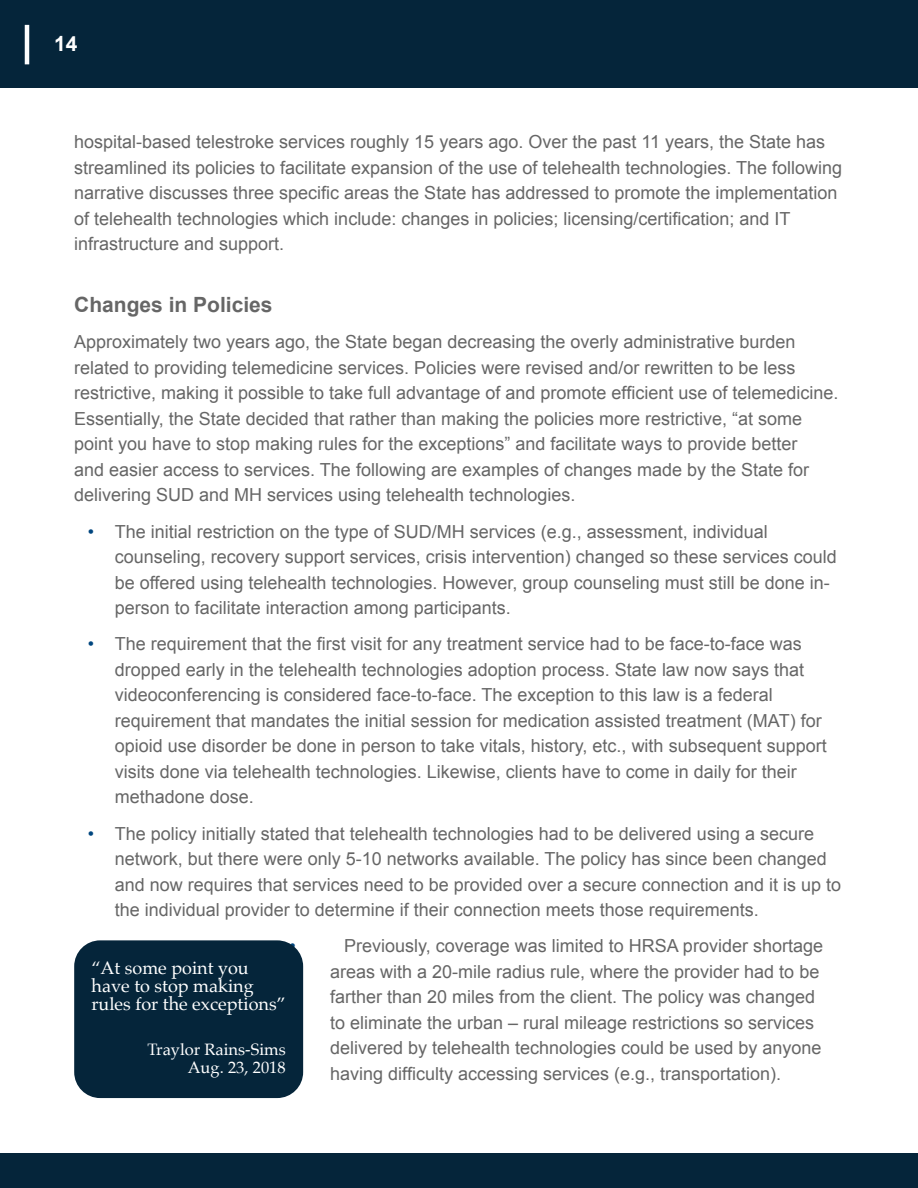
<style>
.page{position:relative;width:918px;height:1188px;background:#fff}
.page>*{position:absolute;margin:0;border:0;box-sizing:border-box;transform-origin:0 0}
.t1{font:700 21px "Arial";color:#666}
.t2{font:700 21px "Arial";color:#fff}
.t3{font:18px/25.5px "Arial";color:#666}
.t4{font:18px/18px "Palatino";color:#fff}
.t5{font:18px "Arial";color:#00467f}
.t6{font:16.5px/18px "Palatino";color:#fff;text-align:right}
.s1{color:#00467f}
</style>
<div class="page">
<div style="left:0;top:0;width:918px;height:88px;background:#05253a"></div>
<div style="left:0;top:1153px;width:918px;height:35px;background:#05253a"></div>
<hr style="left:25px;top:25px;width:4px;height:39px;background:#fff">
<div style="left:74px;top:940px;width:229px;height:158px;background:#05253a;border-radius:26px"></div>
<p class="t2" style="left:54px;top:30px;width:25px">14</p>
<p class="t3" style="left:74px;top:129px;width:770px">hospital-based telestroke services roughly 15 years ago. Over the past 11 years, the State has streamlined its policies to facilitate expansion of the use of telehealth technologies. The following narrative discusses three specific areas the State has addressed to promote the implementation of telehealth technologies which include: changes in policies; licensing/certification; and IT infrastructure and support.</p>
<p class="t1" style="left:74px;top:291px;width:200px">Changes in Policies</p>
<p class="t3" style="left:74px;top:329px;width:766px">Approximately two years ago, the State began decreasing the overly administrative burden related to providing telemedicine services. Policies were revised and/or rewritten to be less restrictive, making it possible to take full advantage of and promote efficient use of telemedicine.<br>Essentially, the State decided that rather than making the policies more restrictive, “at some point you have to stop making rules for the exceptions” and facilitate ways to provide better<br>and easier access to services. The following are examples of changes made by the State for delivering SUD and MH services using telehealth technologies.</p>
<p class="t3" style="left:115px;top:519px;width:724px;text-indent:-27px"><span class="s1">•</span> The initial restriction on the type of SUD/MH services (e.g., assessment, individual counseling, recovery support services, crisis intervention) changed so these services could be offered using telehealth technologies. However, group counseling must still be done in&shy;person to facilitate interaction among participants.</p>
<p class="t3" style="left:115px;top:631px;width:714px;text-indent:-27px"><span class="s1">•</span> The requirement that the first visit for any treatment service had to be face-to-face was dropped early in the telehealth technologies adoption process. State law now says that videoconferencing is considered face-to-face. The exception to this law is a federal requirement that mandates the initial session for medication assisted treatment (MAT) for opioid use disorder be done in person to take vitals, history, etc., with subsequent support visits done via telehealth technologies. Likewise, clients have to come in daily for their methadone dose.</p>
<p class="t3" style="left:115px;top:821px;width:728px;text-indent:-27px"><span class="s1">•</span> The policy initially stated that telehealth technologies had to be delivered using a secure network, but there were only 5-10 networks available. The policy has since been changed and now requires that services need to be provided over a secure connection and it is up to the individual provider to determine if their connection meets those requirements.</p>
<p class="t5" style="left:290px;top:934px;width:8px">•</p>
<p class="t4" style="left:92px;top:958px;width:196px">“At some point you have to stop making rules for the exceptions”</p>
<p class="t6" style="left:148px;top:1040px;width:140px">Traylor Rains-Sims<br>Aug. 23, 2018</p>
<p class="t3" style="left:330px;top:934px;width:494px;text-indent:14px">Previously, coverage was limited to HRSA provider shortage areas with a 20-mile radius rule, where the provider had to be farther than 20 miles from the client. The policy was changed to eliminate the urban – rural mileage restrictions so services delivered by telehealth technologies could be used by anyone having difficulty accessing services (e.g., transportation).</p>
</div>
